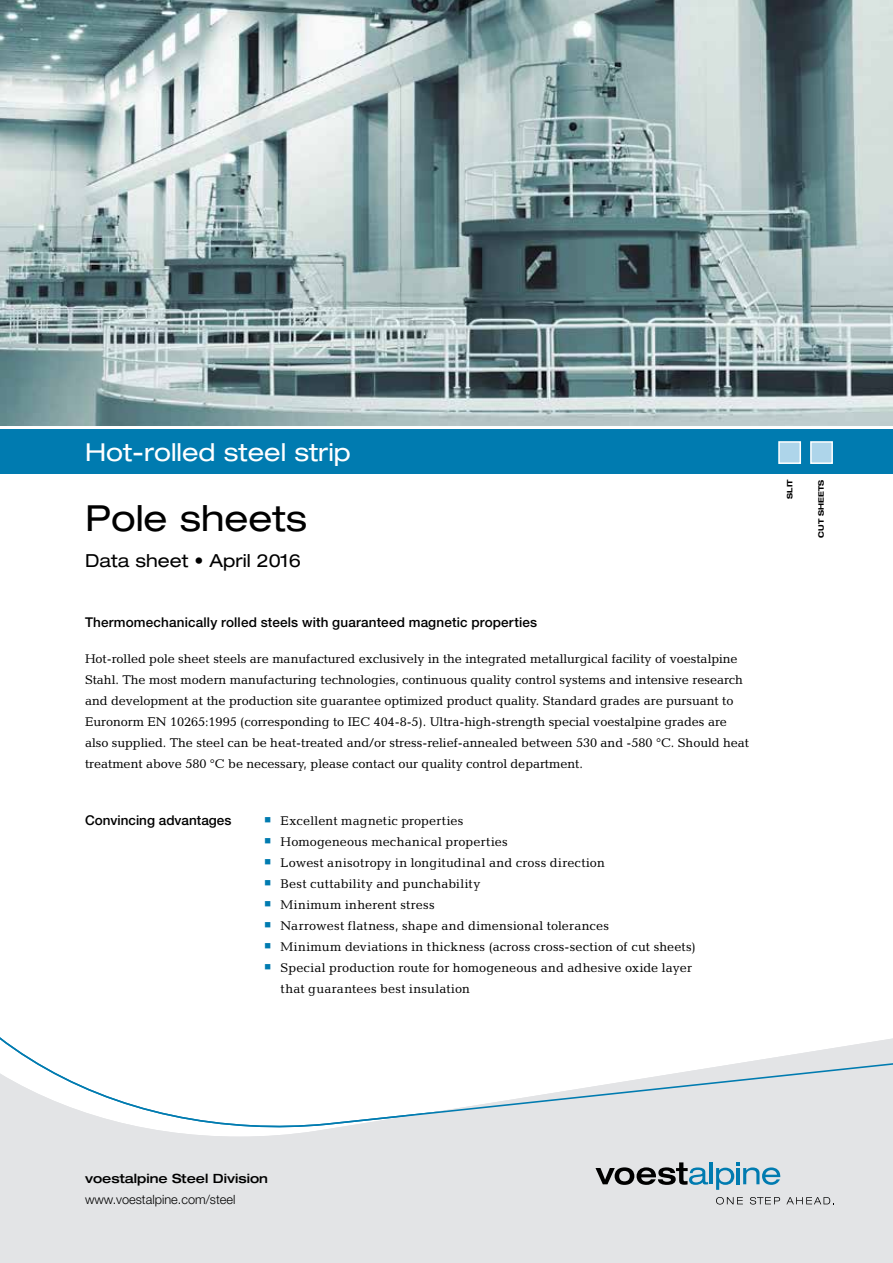
<style>
.page{position:relative;width:893px;height:1263px;background:#fff}
.page>*{position:absolute;margin:0;border:0;box-sizing:border-box;transform-origin:0 0}
.t1{font:expanded 36px "Helvetica Neue LT Pro";color:#000}
.t2{font:expanded 24.75px "Helvetica Neue LT Pro";color:#fff}
.t3{font:expanded 18px "Helvetica Neue LT Pro";color:#000}
.t4{font:500 13.5px "Helvetica Neue LT Pro";letter-spacing:.01em;color:#000}
.t5{font:12.75px/21px "Candida";letter-spacing:-.005em;color:#000}
.t6{font:12.75px/21px "Candida";letter-spacing:.015em;color:#000}
.t7{font:300 12.75px "Helvetica Neue LT Pro";color:#000}
.t8{font:500 expanded 12.75px "Helvetica Neue LT Pro";color:#000}
.t9{font:700 expanded 7.5px "Helvetica Neue LT Pro";letter-spacing:.01em;color:#000}
</style>
<div class="page">
<div style="left:0;top:429px;width:893px;height:44px;background:#007bb0"></div>
<div style="left:810px;top:441px;width:23px;height:23px;background:#aed5ea;border:2px solid #fff"></div>
<div style="left:778px;top:441px;width:23px;height:23px;background:#aed5ea;border:2px solid #fff"></div>
<div style="left:0;top:1129px;width:893px;height:134px;background:#e3e4e6"></div>
<svg style="left:0;top:1037px;width:893px;height:92px"></svg>
<hr style="left:709px;top:1162px;width:3px;height:22px;background:#007bb0">
<svg style="left:716px;top:1162px;width:64px;height:28px;background:#9ec4d5"></svg>
<svg style="left:595px;top:1162px;width:113px;height:23px;background:#8a9297"></svg>
<svg style="left:716px;top:1197px;width:27px;height:7px"></svg>
<svg style="left:750px;top:1197px;width:30px;height:7px"></svg>
<svg style="left:786px;top:1197px;width:48px;height:7px"></svg>
<img style="left:0;top:0;width:893px;height:426px">
<h2 class="t2" style="left:85px;top:438px;width:267px">Hot-rolled steel strip</h2>
<h1 class="t1" style="left:85px;top:497px;width:224px">Pole sheets</h1>
<h3 class="t3" style="left:85px;top:550px;width:217px">Data sheet • April 2016</h3>
<p class="t4" style="left:85px;top:615px;width:454px">Thermomechanically rolled steels with guaranteed magnetic properties</p>
<p class="t5" style="left:85px;top:648px;width:665px">Hot-rolled pole sheet steels are manufactured exclusively in the integrated metallurgical facility of voestalpine Stahl. The most modern manufacturing technologies, continuous quality control systems and intensive research and development at the production site guarantee optimized product quality. Standard grades are pursuant to Euronorm EN 10265:1995 (corresponding to IEC 404-8-5). Ultra-high-strength special voestalpine grades are also supplied. The steel can be heat-treated and/or stress-relief-annealed between 530 and -580 °C. Should heat treatment above 580 °C be necessary, please contact our quality control department.</p>
<p class="t4" style="left:85px;top:812px;width:148px">Convincing advantages</p>
<p class="t6" style="left:281px;top:810px;width:417px">Excellent magnetic properties<br>Homogeneous mechanical properties<br>Lowest anisotropy in longitudinal and cross direction<br>Best cuttability and punchability<br>Minimum inherent stress<br>Narrowest flatness, shape and dimensional tolerances<br>Minimum deviations in thickness (across cross-section of cut sheets)<br>Special production route for homogeneous and adhesive oxide layer that guarantees best insulation</p>
<p class="t9" style="left:785px;top:499px;width:21px;rotate:-90deg">slit</p>
<p class="t9" style="left:816px;top:538px;width:60px;rotate:-90deg">Cut sheets</p>
<p class="t8" style="left:85px;top:1170px;width:184px">voestalpine Steel Division</p>
<p class="t7" style="left:85px;top:1191px;width:152px">www.voestalpine.com/steel</p>
</div>
